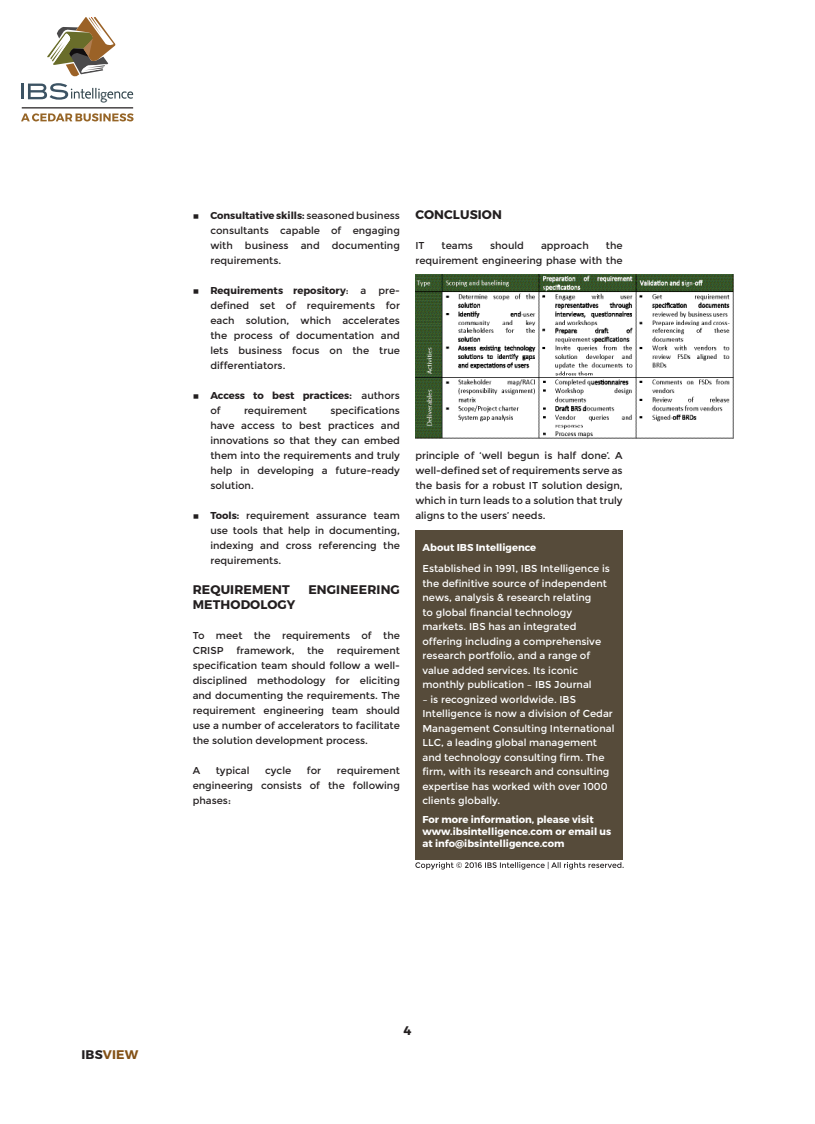
<style>
.page{position:relative;width:815px;height:1124px;background:#fff}
.page>*{position:absolute;margin:0;border:0;box-sizing:border-box;transform-origin:0 0}
.t1{font:14.12px "Cabin";color:#32454d;scale:.93 1}
.body_copy_2_reg_8pt{font:700 12.5px "Montserrat";letter-spacing:.01em;color:#231f20}
.t2{font:700 12.5px "Montserrat";letter-spacing:.01em;color:#835116}
.body_copy_2_reg_8pt-2{font:10px/15px "Montserrat";color:#231f20;text-align:justify}
.body_copy_2_reg_8pt-3{font:10px/14.5px "Montserrat";color:#fff}
.body_copy_2_reg_8pt-4{font:700 10px/12px "Montserrat";color:#fff}
.body_copy_2_reg_8pt-5{font:700 10px/15px "Montserrat";color:#231f20}
.s1{font-weight:700}
.s2{font-weight:400}
.s3{color:#231f20}
</style>
<div class="page">
<svg style="left:22px;top:17px;width:111px;height:83px"></svg>
<svg style="left:21px;top:113px;width:113px;height:8px"></svg>
<hr style="left:22px;top:107px;width:111px;height:1px;background:#231f20">
<img style="left:415px;top:274px;width:319px;height:165px">
<div style="left:415px;top:530px;width:208px;height:329px;background:#564b3a"></div>
<svg style="left:415px;top:861px;width:209px;height:8px"></svg>
<h1 class="t1" style="left:100px;top:85px;width:9px">g</h1>
<p class="body_copy_2_reg_8pt-2" style="left:210px;top:208px;width:191px;text-indent:-18px">◊ <span class="s1">Consultative skills:</span> seasoned business consultants capable of engaging with business and documenting requirements.</p>
<p class="body_copy_2_reg_8pt-2" style="left:210px;top:283px;width:191px;text-indent:-18px">◊ <span class="s1">Requirements repository</span>: a pre&shy;defined set of requirements for each solution, which accelerates the process of documentation and lets business focus on the true differentiators.</p>
<p class="body_copy_2_reg_8pt-5" style="left:210px;top:388px;width:191px;text-indent:-18px"><span class="s2">◊</span> Access to best practices: <span class="s2">authors of</span></p>
<p class="body_copy_2_reg_8pt-2" style="left:210px;top:403px;width:191px;text-indent:120px">specifications have access to best practices and innovations so that they can embed them into the requirements and truly help in developing a future-ready solution.</p>
<p class="body_copy_2_reg_8pt-2" style="left:210px;top:508px;width:191px;text-indent:-18px">◊ <span class="s1">Tools:</span> requirement assurance team use tools that help in documenting, indexing and cross referencing the requirements.</p>
<p class="body_copy_2_reg_8pt" style="left:193px;top:582px;width:99px">REQUIREMENT</p>
<p class="body_copy_2_reg_8pt" style="left:308px;top:582px;width:93px">ENGINEERING</p>
<p class="body_copy_2_reg_8pt" style="left:193px;top:597px;width:104px">METHODOLOGY</p>
<p class="body_copy_2_reg_8pt-2" style="left:193px;top:628px;width:209px">To meet the requirements of the<br>CRISP</p>
<p class="body_copy_2_reg_8pt-2" style="left:244px;top:403px;width:65px">requirement</p>
<p class="body_copy_2_reg_8pt-2" style="left:193px;top:643px;width:209px;text-indent:144px">requirement specification team should follow a well&shy;disciplined methodology for eliciting and documenting the requirements. The requirement engineering team should use a number of accelerators to facilitate the solution development process.</p>
<p class="body_copy_2_reg_8pt-2" style="left:193px;top:763px;width:9px">A</p>
<p class="body_copy_2_reg_8pt-2" style="left:216px;top:763px;width:35px">typical</p>
<p class="body_copy_2_reg_8pt-2" style="left:265px;top:763px;width:28px">cycle</p>
<p class="body_copy_2_reg_8pt-2" style="left:307px;top:763px;width:16px">for</p>
<p class="body_copy_2_reg_8pt-2" style="left:236px;top:643px;width:60px">framework,</p>
<p class="body_copy_2_reg_8pt-2" style="left:307px;top:643px;width:18px">the</p>
<p class="body_copy_2_reg_8pt-2" style="left:193px;top:763px;width:209px;text-indent:144px">requirement engineering consists of the following phases:</p>
<p class="body_copy_2_reg_8pt" style="left:415px;top:207px;width:88px">CONCLUSION</p>
<p class="body_copy_2_reg_8pt-2" style="left:415px;top:238px;width:11px">IT</p>
<p class="body_copy_2_reg_8pt-2" style="left:442px;top:238px;width:33px">teams</p>
<p class="body_copy_2_reg_8pt-2" style="left:490px;top:238px;width:35px">should</p>
<p class="body_copy_2_reg_8pt-2" style="left:541px;top:238px;width:49px">approach</p>
<p class="body_copy_2_reg_8pt-2" style="left:415px;top:238px;width:209px;text-align:right">the<br>requirement engineering phase with the</p>
<p class="body_copy_2_reg_8pt-2" style="left:415px;top:448px;width:209px">principle of ‘well begun is half done’. A well-defined set of requirements serve as the basis for a robust IT solution design, which in turn leads to a solution that truly aligns to the users’ needs.</p>
<p class="body_copy_2_reg_8pt-4" style="left:422px;top:541px;width:115px">About IBS Intelligence</p>
<p class="body_copy_2_reg_8pt-3" style="left:422px;top:561px;width:189px">Established in 1991, IBS Intelligence is the definitive source of independent news, analysis &amp; research relating<br>to global financial technology markets. IBS has an integrated offering including a comprehensive research portfolio, and a range of value added services. Its iconic monthly publication – IBS Journal</p>
<p class="body_copy_2_reg_8pt-3" style="left:422px;top:692px;width:194px">– is recognized worldwide. IBS Intelligence is now a division of Cedar Management Consulting International LLC, a leading global management and technology consulting firm. The firm, with its research and consulting expertise has worked with over 1000 clients globally.</p>
<p class="body_copy_2_reg_8pt-4" style="left:422px;top:813px;width:190px">For more information, please visit www.ibsintelligence.com or email us at info@ibsintelligence.com</p>
<p class="t2" style="left:82px;top:1047px;width:58px"><span class="s3">IBS</span>VIEW</p>
<p class="body_copy_2_reg_8pt" style="left:404px;top:1022px;width:9px">4</p>
</div>
